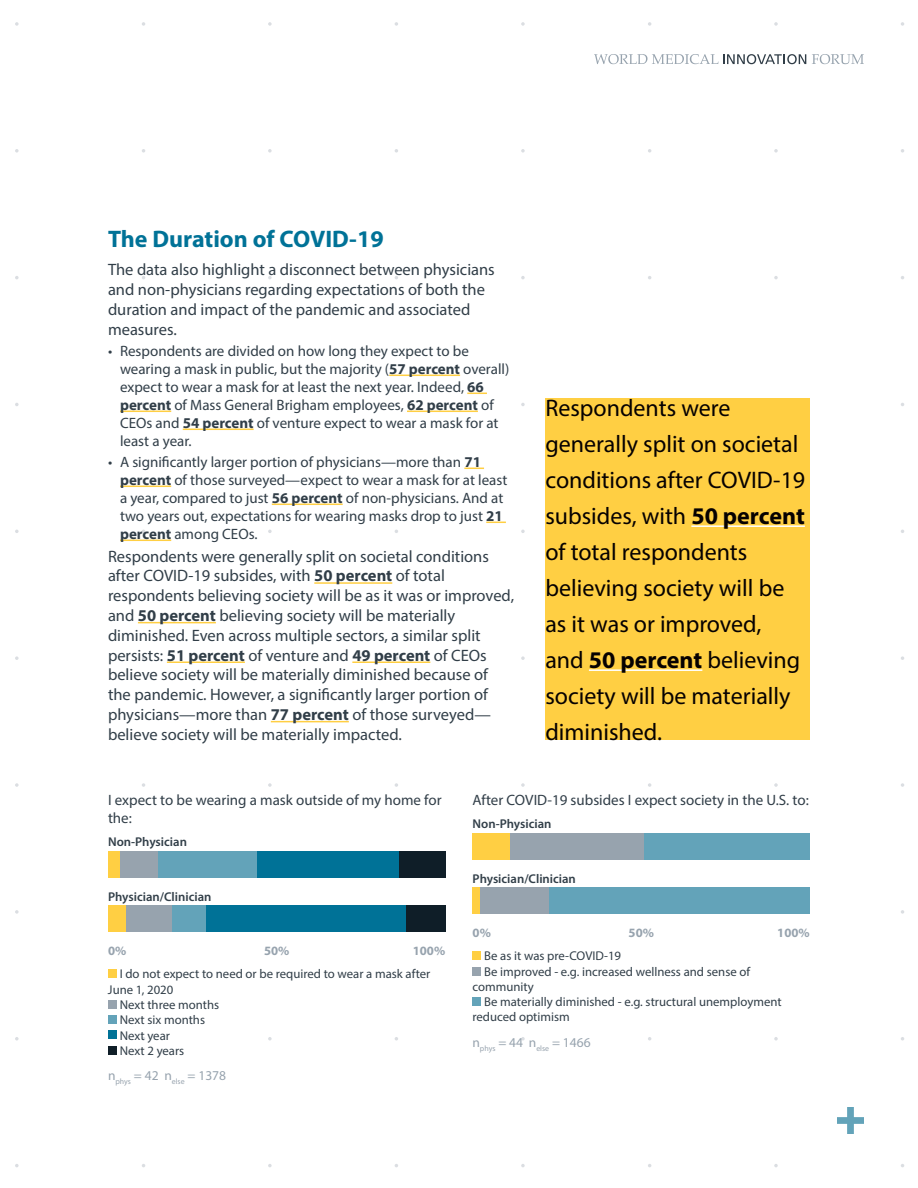
<style>
.page{position:relative;width:918px;height:1188px;background:#fff}
.page>*{position:absolute;margin:0;border:0;box-sizing:border-box;transform-origin:0 0}
.t1{font:24px/36px "Myriad Pro";color:#060101}
.t2{font:700 24px "Myriad Pro";color:#007297}
.t3{font:16.5px/19.8px "Myriad Pro";color:#313e48}
.t4{font:15px/18px "Myriad Pro";color:#313e48}
.t5{font:13.5px "Myriad Pro";color:#97a3ae}
.t6{font:12.75px "Myriad Pro";color:#313e48}
.t7{font:600 12.75px "Myriad Pro";color:#313e48}
.t8{font:700 12.75px "Myriad Pro";color:#97a3ae}
.s1{font-weight:700}
</style>
<div class="page">
<svg style="left:521px;top:783px;width:4px;height:4px"></svg>
<svg style="left:521px;top:22px;width:4px;height:4px"></svg>
<svg style="left:521px;top:1037px;width:4px;height:4px"></svg>
<svg style="left:521px;top:149px;width:4px;height:4px"></svg>
<svg style="left:521px;top:403px;width:4px;height:3px"></svg>
<svg style="left:521px;top:656px;width:4px;height:4px"></svg>
<svg style="left:901px;top:783px;width:3px;height:4px"></svg>
<svg style="left:901px;top:22px;width:3px;height:4px"></svg>
<svg style="left:774px;top:783px;width:4px;height:4px"></svg>
<svg style="left:774px;top:22px;width:4px;height:4px"></svg>
<svg style="left:774px;top:1037px;width:4px;height:4px"></svg>
<svg style="left:774px;top:149px;width:4px;height:4px"></svg>
<svg style="left:774px;top:1164px;width:4px;height:3px"></svg>
<svg style="left:15px;top:783px;width:4px;height:4px"></svg>
<svg style="left:15px;top:910px;width:4px;height:4px"></svg>
<svg style="left:15px;top:22px;width:4px;height:4px"></svg>
<svg style="left:15px;top:1037px;width:4px;height:4px"></svg>
<svg style="left:15px;top:149px;width:4px;height:4px"></svg>
<svg style="left:15px;top:656px;width:4px;height:4px"></svg>
<svg style="left:142px;top:783px;width:3px;height:4px"></svg>
<svg style="left:142px;top:22px;width:3px;height:4px"></svg>
<svg style="left:268px;top:656px;width:4px;height:4px"></svg>
<svg style="left:268px;top:783px;width:4px;height:4px"></svg>
<svg style="left:268px;top:22px;width:4px;height:4px"></svg>
<svg style="left:268px;top:1037px;width:4px;height:4px"></svg>
<svg style="left:268px;top:149px;width:4px;height:4px"></svg>
<hr style="left:389px;top:375px;width:71px;height:1px;background:#ffcf43">
<svg style="left:467px;top:393px;width:20px;height:1px"></svg>
<hr style="left:120px;top:411px;width:51px;height:1px;background:#ffcf43">
<hr style="left:407px;top:411px;width:71px;height:1px;background:#ffcf43">
<hr style="left:183px;top:429px;width:71px;height:1px;background:#ffcf43">
<svg style="left:464px;top:468px;width:20px;height:1px"></svg>
<hr style="left:120px;top:486px;width:51px;height:1px;background:#ffcf43">
<hr style="left:272px;top:504px;width:71px;height:1px;background:#ffcf43">
<svg style="left:486px;top:522px;width:20px;height:1px"></svg>
<hr style="left:120px;top:540px;width:51px;height:1px;background:#ffcf43">
<hr style="left:314px;top:582px;width:78px;height:2px;background:#ffcf43">
<hr style="left:138px;top:622px;width:78px;height:1px;background:#ffcf43">
<hr style="left:167px;top:661px;width:78px;height:2px;background:#ffcf43">
<hr style="left:352px;top:661px;width:78px;height:2px;background:#ffcf43">
<hr style="left:271px;top:721px;width:78px;height:1px;background:#ffcf43">
<div style="left:545px;top:398px;width:265px;height:342px;background:#ffcf43"></div>
<hr style="left:691px;top:525px;width:114px;height:2px;background:#fff">
<hr style="left:589px;top:669px;width:113px;height:2px;background:#fff">
<div style="left:472px;top:833px;width:38px;height:27px;background:#ffcf43"></div>
<div style="left:510px;top:833px;width:135px;height:27px;background:#97a3ae"></div>
<div style="left:645px;top:833px;width:165px;height:27px;background:#63a3b9"></div>
<div style="left:472px;top:951px;width:10px;height:9px;background:#ffcf43"></div>
<div style="left:472px;top:967px;width:10px;height:9px;background:#97a3ae"></div>
<div style="left:472px;top:997px;width:10px;height:9px;background:#63a3b9"></div>
<div style="left:473px;top:887px;width:7px;height:27px;background:#ffcf43"></div>
<div style="left:480px;top:887px;width:69px;height:27px;background:#97a3ae"></div>
<div style="left:549px;top:887px;width:261px;height:27px;background:#63a3b9"></div>
<div style="left:108px;top:851px;width:13px;height:27px;background:#ffcf43"></div>
<div style="left:121px;top:851px;width:37px;height:27px;background:#97a3ae"></div>
<div style="left:158px;top:851px;width:99px;height:27px;background:#63a3b9"></div>
<div style="left:257px;top:851px;width:142px;height:27px;background:#007297"></div>
<div style="left:399px;top:851px;width:47px;height:27px;background:#0f1e28"></div>
<div style="left:108px;top:905px;width:18px;height:27px;background:#ffcf43"></div>
<div style="left:126px;top:905px;width:47px;height:27px;background:#97a3ae"></div>
<div style="left:173px;top:905px;width:33px;height:27px;background:#63a3b9"></div>
<div style="left:206px;top:905px;width:200px;height:27px;background:#007297"></div>
<div style="left:406px;top:905px;width:40px;height:27px;background:#0f1e28"></div>
<div style="left:108px;top:969px;width:9px;height:9px;background:#ffcf43"></div>
<div style="left:108px;top:1000px;width:9px;height:9px;background:#97a3ae"></div>
<div style="left:108px;top:1015px;width:9px;height:9px;background:#63a3b9"></div>
<div style="left:108px;top:1030px;width:9px;height:10px;background:#007297"></div>
<div style="left:108px;top:1046px;width:9px;height:9px;background:#0f1e28"></div>
<svg style="left:594px;top:54px;width:212px;height:10px"></svg>
<svg style="left:812px;top:54px;width:52px;height:10px"></svg>
<svg style="left:837px;top:1107px;width:27px;height:27px"></svg>
<h1 class="t2" style="left:108px;top:223px;width:277px">The Duration of COVID-19</h1>
<p class="t3" style="left:108px;top:260px;width:388px">The data also highlight a disconnect between physicians and non-physicians regarding expectations of both the duration and impact of the pandemic and associated measures.</p>
<p class="t4" style="left:120px;top:342px;width:391px;text-indent:-12px">• Respondents are divided on how long they expect to be wearing a mask in public, but the majority (<span class="s1">57 percent</span> overall) expect to wear a mask for at least the next year. Indeed, <span class="s1">66 percent</span> of Mass General Brigham employees, <span class="s1">62 percent</span> of CEOs and <span class="s1">54 percent</span> of venture expect to wear a mask for at least a year.</p>
<p class="t4" style="left:120px;top:453px;width:389px;text-indent:-12px">• A significantly larger portion of physicians—more than <span class="s1">71 percent</span> of those surveyed—expect to wear a mask for at least a year, compared to just <span class="s1">56 percent</span> of non-physicians. And at two years out, expectations for wearing masks drop to just <span class="s1">21 percent</span> among CEOs.</p>
<p class="t3" style="left:108px;top:546px;width:408px">Respondents were generally split on societal conditions after COVID-19 subsides, with <span class="s1">50 percent</span> of total respondents believing society will be as it was or improved, and <span class="s1">50 percent</span> believing society will be materially diminished. Even across multiple sectors, a similar split persists: <span class="s1">51 percent</span> of venture and <span class="s1">49 percent</span> of CEOs believe society will be materially diminished because of the pandemic. However, a significantly larger portion of physicians—more than <span class="s1">77 percent</span> of those surveyed— believe society will be materially impacted.</p>
<h1 class="t1" style="left:545px;top:389px;width:261px">Respondents were generally split on societal conditions after COVID-19 subsides, with <span class="s1">50 percent </span>of total respondents believing society will be as it was or improved, and <span class="s1">50 percent</span> believing society will be materially diminished.</h1>
<p class="t4" style="left:108px;top:791px;width:335px">I expect to be wearing a mask outside of my home for the:</p>
<p class="t4" style="left:472px;top:791px;width:338px">After COVID-19 subsides I expect society in the U.S. to:</p>
<p class="t7" style="left:473px;top:816px;width:80px">Non-Physician</p>
<p class="t7" style="left:108px;top:834px;width:80px">Non-Physician</p>
<p class="t7" style="left:108px;top:888px;width:105px">Physician/Clinician</p>
<p class="t8" style="left:108px;top:943px;width:20px">0%</p>
<p class="t8" style="left:264px;top:943px;width:27px">50%</p>
<p class="t8" style="left:413px;top:943px;width:34px">100%</p>
<p class="t6" style="left:120px;top:966px;width:312px">I do not expect to need or be required to wear a mask after</p>
<p class="t6" style="left:108px;top:981px;width:67px">June 1, 2020</p>
<p class="t6" style="left:120px;top:997px;width:101px">Next three months</p>
<p class="t6" style="left:120px;top:1012px;width:87px">Next six months</p>
<p class="t6" style="left:120px;top:1027px;width:52px">Next year</p>
<p class="t6" style="left:120px;top:1043px;width:66px">Next 2 years</p>
<p class="t5" style="left:108px;top:1067px;width:120px">n<sub>phys</sub> = 42 n<sub>else</sub> = 1378</p>
<p class="t7" style="left:473px;top:870px;width:105px">Physician/Clinician</p>
<p class="t8" style="left:473px;top:925px;width:20px">0%</p>
<p class="t8" style="left:629px;top:925px;width:27px">50%</p>
<p class="t8" style="left:777px;top:925px;width:34px">100%</p>
<p class="t6" style="left:484px;top:948px;width:138px">Be as it was pre-COVID-19</p>
<p class="t6" style="left:484px;top:963px;width:268px">Be improved - e.g. increased wellness and sense of</p>
<p class="t6" style="left:472px;top:979px;width:63px">community</p>
<p class="t6" style="left:484px;top:994px;width:299px">Be materially diminished - e.g. structural unemployment</p>
<p class="t6" style="left:472px;top:1009px;width:99px">reduced optimism</p>
<p class="t5" style="left:472px;top:1034px;width:120px">n<sub>phys</sub> = 44 n<sub>else</sub> = 1466</p>
</div>
